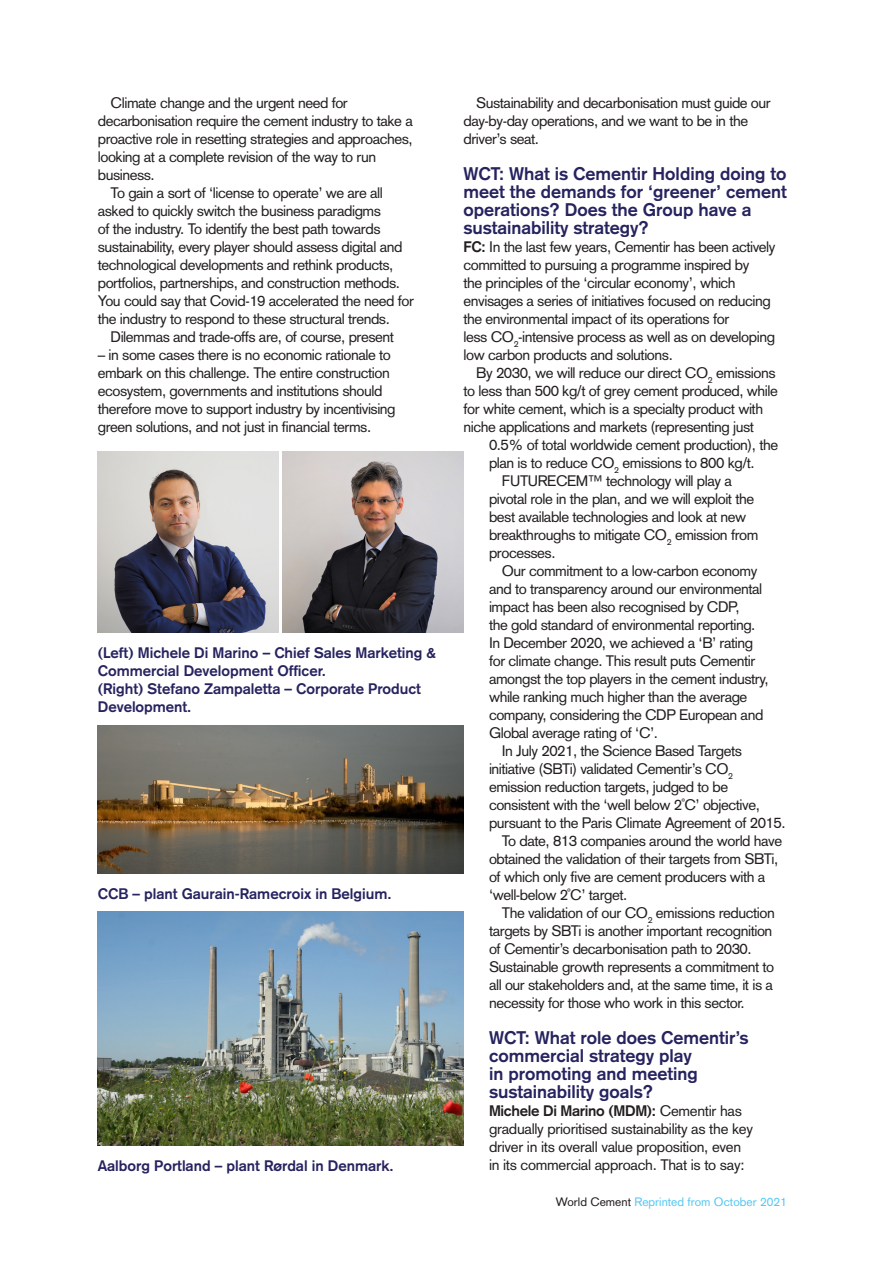
<style>
.page{position:relative;width:893px;height:1263px;background:#fff}
.page>*{position:absolute;margin:0;border:0;box-sizing:border-box;transform-origin:0 0}
.Subhead_1{font:700 18px/18px "Akzidenz Grotesk";color:#26235f}
.Body_Text{font:15px/18px "Akzidenz Grotesk";letter-spacing:-.03em;color:#231f20}
.Text_1st_Para{font:15px/18px "Akzidenz Grotesk";letter-spacing:-.03em;color:#231f20}
.Caption__No_Line{font:700 15px/18px "Akzidenz Grotesk";color:#26235f}
.t1{font:12px "Akzidenz Grotesk";color:#56c8f3}
.s1{font-weight:700}
.s2{color:#231f20}
</style>
<div class="page">
<img style="left:98px;top:725px;width:365px;height:149px">
<img style="left:98px;top:912px;width:365px;height:234px">
<img style="left:98px;top:452px;width:181px;height:180px">
<img style="left:283px;top:452px;width:180px;height:180px">
<p class="Body_Text" style="left:98px;top:94px;width:317px;text-indent:13px">Climate change and the urgent need for decarbonisation require the cement industry to take a proactive role in resetting strategies and approaches, looking at a complete revision of the way to run business.</p>
<p class="Body_Text" style="left:98px;top:184px;width:318px;text-indent:13px">To gain a sort of ‘license to operate’ we are all asked to quickly switch the business paradigms<br>of the industry. To identify the best path towards sustainability, every player should assess digital and technological developments and rethink products, portfolios, partnerships, and construction methods.<br>You could say that Covid-19 accelerated the need for the industry to respond to these structural trends.</p>
<p class="Body_Text" style="left:111px;top:328px;width:285px">Dilemmas and trade-offs are, of course, present</p>
<p class="Body_Text" style="left:98px;top:346px;width:299px">– in some cases there is no economic rationale to embark on this challenge. The entire construction ecosystem, governments and institutions should therefore move to support industry by incentivising green solutions, and not just in financial terms.</p>
<p class="Caption__No_Line" style="left:98px;top:643px;width:340px">(Left) Michele Di Marino – Chief Sales Marketing &amp;<br>Commercial Development Officer.</p>
<p class="Caption__No_Line" style="left:98px;top:679px;width:325px">(Right) Stefano Zampaletta – Corporate Product<br>Development.</p>
<p class="Caption__No_Line" style="left:98px;top:884px;width:295px">CCB – plant Gaurain-Ramecroix in Belgium.</p>
<p class="Caption__No_Line" style="left:98px;top:1157px;width:297px">Aalborg Portland – plant Rørdal in Denmark.</p>
<p class="Body_Text" style="left:463px;top:94px;width:309px;text-indent:13px">Sustainability and decarbonisation must guide our day-by-day operations, and we want to be in the driver’s seat.</p>
<p class="Subhead_1" style="left:463px;top:165px;width:325px">WCT: What is Cementir Holding doing to meet the demands for ‘greener’ cement operations? Does the Group have a sustainability strategy?</p>
<p class="Text_1st_Para" style="left:463px;top:238px;width:314px"><span class="s1">FC:</span> In the last few years, Cementir has been actively committed to pursuing a programme inspired by<br>the principles of the ‘circular economy’, which envisages a series of initiatives focused on reducing the environmental impact of its operations for<br>less CO<sub>2</sub>-intensive process as well as on developing low carbon products and solutions.</p>
<p class="Body_Text" style="left:476px;top:364px;width:301px">By 2030, we will reduce our direct CO<sub>2</sub> emissions</p>
<p class="Body_Text" style="left:463px;top:382px;width:316px">to less than 500 kg/t of grey cement produced, while</p>
<p class="Body_Text" style="left:463px;top:400px;width:301px">for white cement, which is a specialty product with</p>
<p class="Body_Text" style="left:463px;top:418px;width:292px">niche applications and markets (representing just</p>
<p class="Body_Text" style="left:489px;top:436px;width:291px">0.5% of total worldwide cement production), the</p>
<p class="Body_Text" style="left:489px;top:454px;width:267px">plan is to reduce CO<sub>2</sub> emissions to 800 kg/t.</p>
<p class="Body_Text" style="left:489px;top:472px;width:271px;text-indent:13px">FUTURECEM™ technology will play a pivotal role in the plan, and we will exploit the best available technologies and look at new breakthroughs to mitigate CO<sub>2</sub> emission from processes.</p>
<p class="Body_Text" style="left:489px;top:562px;width:281px;text-indent:13px">Our commitment to a low-carbon economy and to transparency around our environmental impact has been also recognised by CDP,<br>the gold standard of environmental reporting.<br>In December 2020, we achieved a ‘B’ rating for climate change. This result puts Cementir amongst the top players in the cement industry, while ranking much higher than the average company, considering the CDP European and Global average rating of ‘C’.</p>
<p class="Body_Text" style="left:489px;top:742px;width:298px;text-indent:13px">In July 2021, the Science Based Targets initiative (SBTi) validated Cementir’s CO<sub>2 </sub>emission reduction targets, judged to be consistent with the ‘well below 2˚C’ objective, pursuant to the Paris Climate Agreement of 2015.</p>
<p class="Body_Text" style="left:489px;top:832px;width:295px;text-indent:13px">To date, 813 companies around the world have obtained the validation of their targets from SBTi, of which only five are cement producers with a ‘well-below 2˚C’ target.</p>
<p class="Body_Text" style="left:489px;top:904px;width:287px;text-indent:13px">The validation of our CO<sub>2</sub> emissions reduction targets by SBTi is another important recognition of Cementir’s decarbonisation path to 2030.<br>Sustainable growth represents a commitment to all our stakeholders and, at the same time, it is a necessity for those who work in this sector.</p>
<p class="Subhead_1" style="left:489px;top:1029px;width:261px">WCT: What role does Cementir’s commercial strategy play<br>in promoting and meeting sustainability goals?</p>
<p class="Text_1st_Para" style="left:489px;top:1102px;width:266px"><span class="s1">Michele Di Marino (MDM):</span> Cementir has gradually prioritised sustainability as the key driver in its overall value proposition, even in its commercial approach. That is to say:</p>
<p class="t1" style="left:556px;top:1194px;width:232px"><span class="s2">World Cement</span> Reprinted from October 2021</p>
</div>
